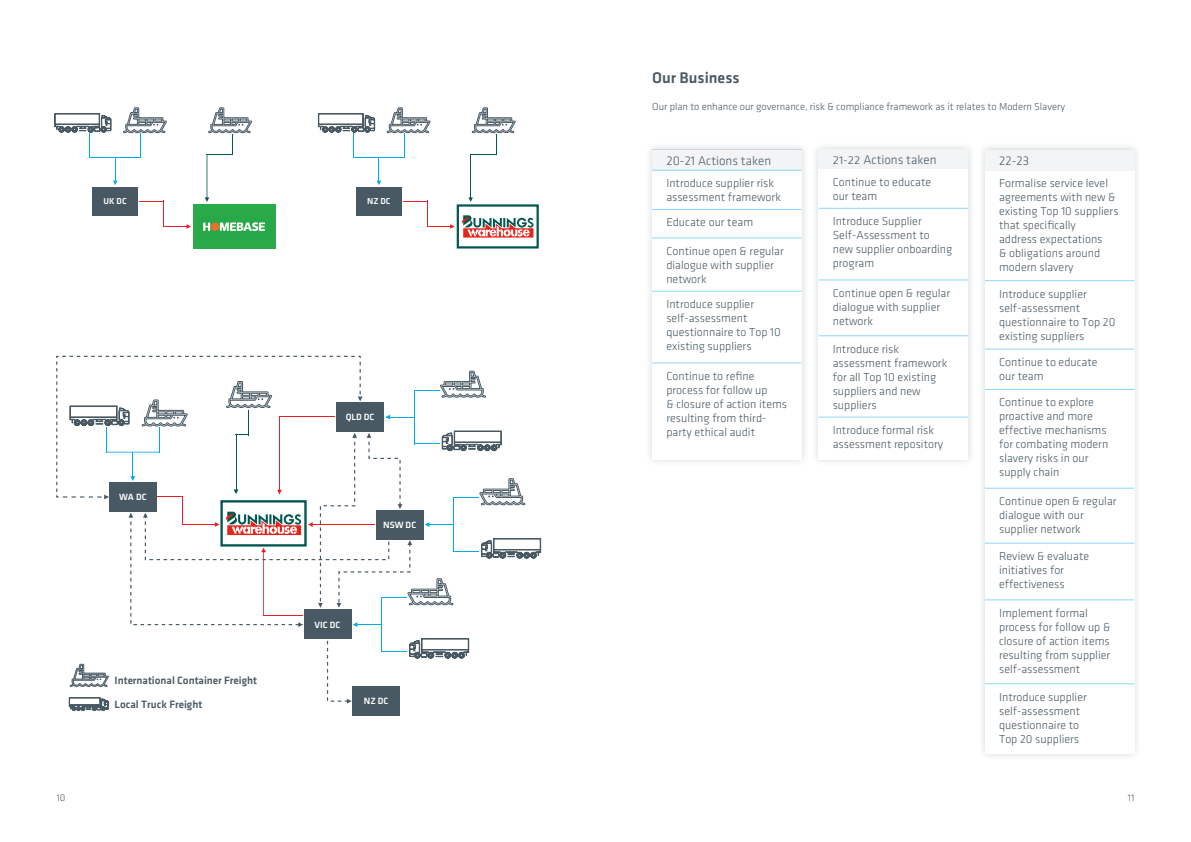
<style>
.page{position:relative;width:1191px;height:842px;background:#fff}
.page>*{position:absolute;margin:0;border:0;box-sizing:border-box;transform-origin:0 0}
.headline{font:16px "Klavika Medium TF";color:#485964}
.body_text{font:300 13px "Klavika";color:#485964}
.body_text-2{font:300 12px/14px "Klavika";color:#485964}
.t1{font:11px/24.2px "Klavika Medium TF";color:#485964}
.body_text-3{font:300 10.5px "Klavika";color:#485964}
.t2{font:300 10px "Klavika";color:#485964}
.t3{font:9.4px "Klavika Medium TF";color:#fff}
.t4{font:8.9px "Klavika Medium TF";color:#fff}
.s1{font-size:11.6px}
</style>
<div class="page">
<svg style="left:69px;top:664px;width:40px;height:23px"></svg>
<svg style="left:69px;top:697px;width:39px;height:14px"></svg>
<svg style="left:385px;top:415px;width:29px;height:4px"></svg>
<hr style="left:414px;top:390px;width:1px;height:54px;background:#00abec">
<svg style="left:415px;top:370px;width:71px;height:28px"></svg>
<svg style="left:414px;top:431px;width:88px;height:20px"></svg>
<svg style="left:425px;top:522px;width:28px;height:5px"></svg>
<hr style="left:453px;top:497px;width:1px;height:55px;background:#00abec">
<svg style="left:454px;top:478px;width:72px;height:28px"></svg>
<svg style="left:454px;top:538px;width:87px;height:21px"></svg>
<svg style="left:411px;top:578px;width:43px;height:28px"></svg>
<svg style="left:411px;top:638px;width:58px;height:21px"></svg>
<svg style="left:130px;top:437px;width:281px;height:265px"></svg>
<svg style="left:298px;top:622px;width:5px;height:5px"></svg>
<svg style="left:347px;top:699px;width:5px;height:4px"></svg>
<svg style="left:318px;top:603px;width:5px;height:5px"></svg>
<svg style="left:336px;top:603px;width:5px;height:5px"></svg>
<svg style="left:407px;top:540px;width:5px;height:5px"></svg>
<svg style="left:398px;top:504px;width:4px;height:5px"></svg>
<svg style="left:261px;top:548px;width:5px;height:4px"></svg>
<hr style="left:263px;top:551px;width:1px;height:64px;background:#ee1d23">
<hr style="left:263px;top:615px;width:39px;height:1px;background:#ee1d23">
<div style="left:220px;top:500px;width:87px;height:47px;background:#fff;border:2px solid #005850"></div>
<svg style="left:56px;top:355px;width:315px;height:180px"></svg>
<div style="left:336px;top:402px;width:48px;height:30px;background:#485964"></div>
<div style="left:109px;top:482px;width:48px;height:30px;background:#485964"></div>
<div style="left:376px;top:510px;width:47px;height:29px;background:#485964"></div>
<div style="left:304px;top:610px;width:47px;height:29px;background:#485964"></div>
<div style="left:352px;top:686px;width:48px;height:29px;background:#485964"></div>
<svg style="left:403px;top:201px;width:52px;height:28px"></svg>
<svg style="left:468px;top:197px;width:5px;height:5px"></svg>
<hr style="left:470px;top:155px;width:1px;height:44px;background:#005850">
<svg style="left:470px;top:107px;width:46px;height:48px"></svg>
<svg style="left:318px;top:107px;width:113px;height:78px"></svg>
<svg style="left:140px;top:201px;width:51px;height:28px"></svg>
<svg style="left:205px;top:197px;width:4px;height:5px"></svg>
<hr style="left:207px;top:155px;width:1px;height:44px;background:#005850">
<svg style="left:207px;top:107px;width:45px;height:48px"></svg>
<hr style="left:89px;top:157px;width:52px;height:1px;background:#00abec">
<svg style="left:55px;top:113px;width:62px;height:72px"></svg>
<svg style="left:123px;top:107px;width:44px;height:50px"></svg>
<div style="left:457px;top:204px;width:82px;height:45px;background:#fff;border:2px solid #005850"></div>
<svg style="left:462px;top:215px;width:71px;height:23px"></svg>
<div style="left:193px;top:204px;width:82px;height:44px;background:#2baa49"></div>
<img style="left:203px;top:222px;width:62px;height:9px">
<div style="left:356px;top:187px;width:45px;height:28px;background:#485964"></div>
<div style="left:93px;top:187px;width:45px;height:28px;background:#485964"></div>
<div style="left:644px;top:142px;width:165px;height:325px;background:#485964;opacity:.25"></div>
<div style="left:810px;top:142px;width:165px;height:325px;background:#485964;opacity:.25"></div>
<div style="left:977px;top:142px;width:165px;height:619px;background:#f9fafa"></div>
<div style="left:652px;top:150px;width:149px;height:309px;background:#fff"></div>
<div style="left:652px;top:150px;width:149px;height:20px;background:#f2f4f6"></div>
<hr style="left:652px;top:170px;width:149px;height:1px;background:#8dd7f7">
<hr style="left:652px;top:209px;width:149px;height:1px;background:#8dd7f7">
<hr style="left:652px;top:238px;width:149px;height:1px;background:#8dd7f7">
<hr style="left:652px;top:291px;width:149px;height:1px;background:#8dd7f7">
<hr style="left:652px;top:363px;width:149px;height:1px;background:#8dd7f7">
<div style="left:818px;top:150px;width:150px;height:309px;background:#fff"></div>
<div style="left:818px;top:150px;width:150px;height:19px;background:#f2f4f6"></div>
<hr style="left:818px;top:280px;width:150px;height:1px;background:#8dd7f7">
<hr style="left:818px;top:208px;width:150px;height:1px;background:#8dd7f7">
<hr style="left:818px;top:335px;width:150px;height:1px;background:#8dd7f7">
<hr style="left:818px;top:417px;width:150px;height:1px;background:#8dd7f7">
<div style="left:985px;top:150px;width:149px;height:603px;background:#fff"></div>
<div style="left:985px;top:150px;width:149px;height:20px;background:#f2f4f6"></div>
<hr style="left:985px;top:280px;width:149px;height:1px;background:#8dd7f7">
<hr style="left:985px;top:349px;width:149px;height:1px;background:#8dd7f7">
<hr style="left:985px;top:389px;width:149px;height:1px;background:#8dd7f7">
<hr style="left:985px;top:488px;width:149px;height:1px;background:#8dd7f7">
<hr style="left:985px;top:543px;width:149px;height:1px;background:#8dd7f7">
<hr style="left:985px;top:600px;width:149px;height:1px;background:#8dd7f7">
<hr style="left:985px;top:683px;width:149px;height:1px;background:#8dd7f7">
<p class="t4" style="left:104px;top:196px;width:25px">UK DC</p>
<p class="t4" style="left:367px;top:196px;width:25px">NZ DC</p>
<p class="t3" style="left:119px;top:492px;width:29px">WA DC</p>
<p class="t1" style="left:115px;top:668px;width:144px">International Container Freight<br>Local Truck Freight</p>
<p class="t3" style="left:346px;top:412px;width:30px">QLD DC</p>
<p class="t3" style="left:314px;top:619px;width:27px">VIC DC</p>
<p class="t3" style="left:383px;top:520px;width:35px">NSW DC</p>
<p class="t3" style="left:364px;top:696px;width:26px">NZ DC</p>
<p class="headline" style="left:652px;top:69px;width:89px">Our Business</p>
<p class="body_text-3" style="left:652px;top:101px;width:414px">Our plan to enhance our governance, risk &amp; compliance framework as it relates to Modern Slavery</p>
<p class="body_text" style="left:666px;top:153px;width:106px">20-21 Actions taken</p>
<p class="body_text-2" style="left:666px;top:176px;width:116px">Introduce supplier risk assessment framework</p>
<p class="body_text-2" style="left:666px;top:215px;width:88px">Educate our team</p>
<p class="body_text-2" style="left:666px;top:244px;width:119px">Continue open &amp; regular dialogue with supplier network</p>
<p class="body_text-2" style="left:666px;top:297px;width:116px">Introduce supplier self-assessment questionnaire to Top 10 existing suppliers</p>
<p class="body_text-2" style="left:666px;top:369px;width:122px">Continue to refine process for follow up<br>&amp; closure of action items resulting from third&shy;party ethical audit</p>
<p class="body_text" style="left:832px;top:153px;width:105px"><span class="s1">21-22</span> Actions taken</p>
<p class="body_text-2" style="left:832px;top:175px;width:100px">Continue to educate our team</p>
<p class="body_text-2" style="left:832px;top:214px;width:121px">Introduce Supplier<br>Self-Assessment to new supplier onboarding program</p>
<p class="body_text-2" style="left:832px;top:286px;width:119px">Continue open &amp; regular dialogue with supplier network</p>
<p class="body_text-2" style="left:832px;top:342px;width:116px">Introduce risk assessment framework for all Top 10 existing suppliers and new suppliers</p>
<p class="body_text-2" style="left:832px;top:423px;width:112px">Introduce formal risk assessment repository</p>
<p class="body_text" style="left:999px;top:153px;width:31px">22-23</p>
<p class="body_text-2" style="left:999px;top:176px;width:121px">Formalise service level agreements with new &amp; existing Top 10 suppliers that specifically<br>address expectations<br>&amp; obligations around modern slavery</p>
<p class="body_text-2" style="left:999px;top:287px;width:118px">Introduce supplier self-assessment questionnaire to Top 20 existing suppliers</p>
<p class="body_text-2" style="left:999px;top:355px;width:100px">Continue to educate our team</p>
<p class="body_text-2" style="left:999px;top:395px;width:111px">Continue to explore proactive and more effective mechanisms for combating modern slavery risks in our supply chain</p>
<p class="body_text-2" style="left:999px;top:494px;width:119px">Continue open &amp; regular dialogue with our supplier network</p>
<p class="body_text-2" style="left:999px;top:549px;width:92px">Review &amp; evaluate initiatives for effectiveness</p>
<p class="body_text-2" style="left:999px;top:606px;width:113px">Implement formal process for follow up &amp; closure of action items resulting from supplier self-assessment</p>
<p class="body_text-2" style="left:999px;top:690px;width:89px">Introduce supplier self-assessment questionnaire to<br>Top 20 suppliers</p>
<p class="t2" style="left:57px;top:792px;width:10px">10</p>
<p class="t2" style="left:1128px;top:792px;width:8px">11</p>
</div>
